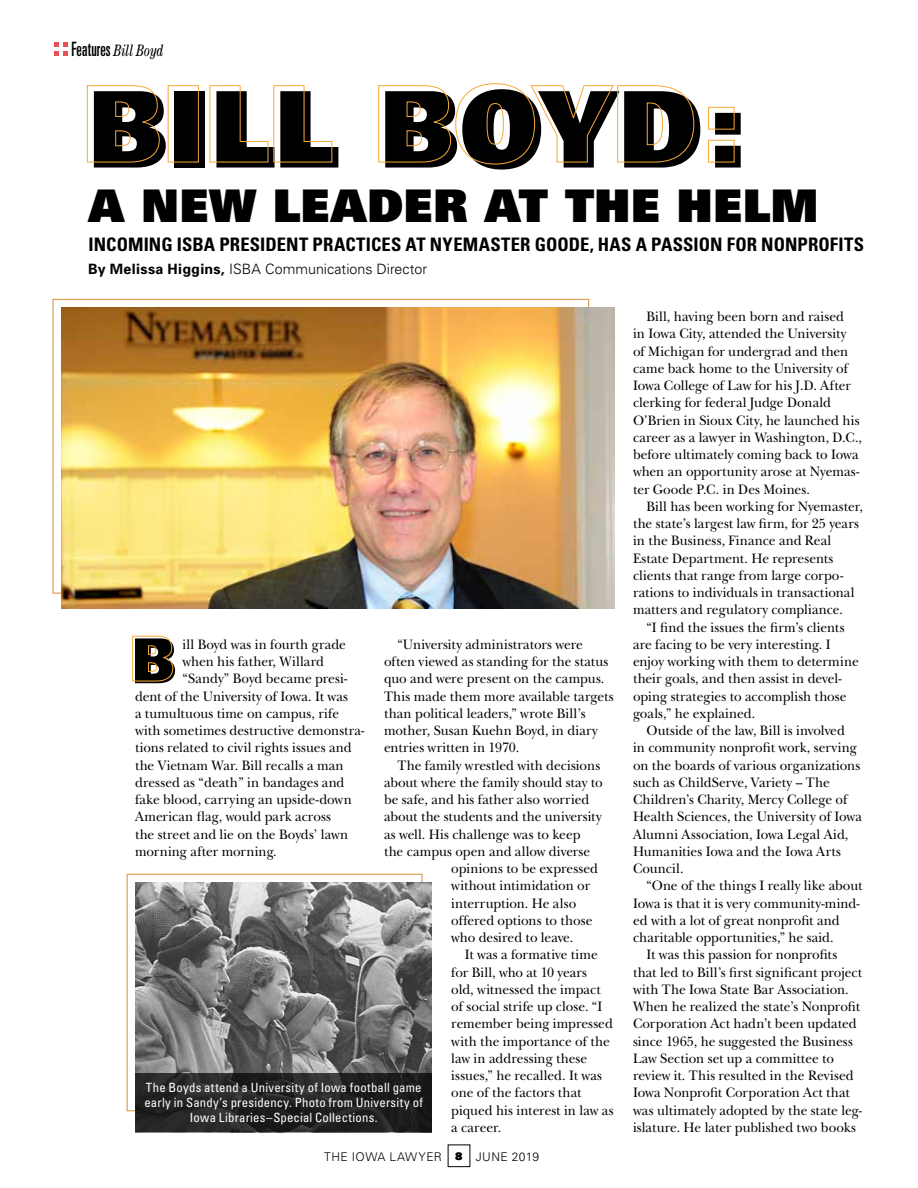
<style>
.page{position:relative;width:918px;height:1188px;background:#fff}
.page>*{position:absolute;margin:0;border:0;box-sizing:border-box;transform-origin:0 0}
.t1{font:900 105.75px "Univers";color:#000}
.t2{font:900 62.1px "Univers";color:#000;scale:.95 1}
.t3{font:900 45px "Univers";letter-spacing:.02em;color:#000}
.t4{font:ultra-condensed 19.8px "Univers";letter-spacing:.01em;color:#000;scale:.82 1}
.t5{font:700 condensed 18.6px "Univers LT Std";letter-spacing:.005em;color:#000}
.t6{font:14.25px/17.2px "New Baskerville";letter-spacing:.005em;color:#000;scale:.95 1}
.t7{font:300 14.25px "Univers";color:#000}
.t8{font:condensed 12.75px/15px "Univers";letter-spacing:.015em;color:#fff;text-align:center}
.t9{font:300 12px "Univers";letter-spacing:.035em;color:#000}
.s1{font-family:"Century Std";font-style:italic;font-stretch:condensed;font-size:16.5px}
.s2{font-weight:700}
.s3{font-weight:900;font-size:10.5px}
</style>
<div class="page">
<svg style="left:54px;top:42px;width:14px;height:13px"></svg>
<img style="left:135px;top:883px;width:296px;height:190px">
<svg style="left:87px;top:85px;width:73px;height:78px"></svg>
<div style="left:168px;top:85px;width:31px;height:77px;border:1px solid #f8a93a"></div>
<svg style="left:209px;top:85px;width:124px;height:78px"></svg>
<svg style="left:378px;top:83px;width:317px;height:82px"></svg>
<svg style="left:708px;top:107px;width:27px;height:56px"></svg>
<svg style="left:132px;top:635px;width:42px;height:47px"></svg>
<svg style="left:135px;top:1073px;width:296px;height:59px;background:#232323"></svg>
<img style="left:62px;top:308px;width:553px;height:300px">
<h3 class="t4" style="left:71px;top:37px;width:114px">Features <span class="s1">Bill Boyd</span></h3>
<h1 class="t1" style="left:88px;top:60px;width:660px">BILL BOYD:</h1>
<h3 class="t3" style="left:89px;top:176px;width:731px">A NEW LEADER AT THE HELM</h3>
<h3 class="t5" style="left:88px;top:233px;width:777px">INCOMING ISBA PRESIDENT PRACTICES AT NYEMASTER GOODE, HAS A PASSION FOR NONPROFITS</h3>
<p class="t7" style="left:88px;top:260px;width:341px"><span class="s2">By Melissa Higgins,</span> ISBA Communications Director</p>
<h2 class="t2" style="left:132px;top:620px;width:49px">B</h2>
<p class="t6" style="left:183px;top:636px;width:174px">ill Boyd was in fourth grade</p>
<p class="t6" style="left:384px;top:636px;width:243px;text-indent:13px">“University administrators were often viewed as standing for the status quo and were present on the campus.<br>This made them more available targets than political leaders,” wrote Bill’s mother, Susan Kuehn Boyd, in diary entries written in 1970.</p>
<p class="t6" style="left:398px;top:756px;width:215px">The family wrestled with decisions</p>
<p class="t6" style="left:384px;top:774px;width:232px">about where the family should stay to</p>
<p class="t6" style="left:384px;top:791px;width:218px">be safe, and his father also worried</p>
<p class="t6" style="left:384px;top:808px;width:231px">about the students and the university</p>
<p class="t6" style="left:384px;top:825px;width:208px">as well. His challenge was to keep</p>
<p class="t6" style="left:384px;top:843px;width:219px">the campus open and allow diverse</p>
<p class="t6" style="left:451px;top:860px;width:156px">opinions to be expressed</p>
<p class="t6" style="left:451px;top:877px;width:148px">without intimidation or</p>
<p class="t6" style="left:451px;top:894px;width:133px">interruption. He also</p>
<p class="t6" style="left:451px;top:912px;width:150px">offered options to those</p>
<p class="t6" style="left:451px;top:929px;width:130px">who desired to leave.</p>
<p class="t6" style="left:465px;top:946px;width:142px">It was a formative time</p>
<p class="t6" style="left:451px;top:963px;width:145px">for Bill, who at 10 years</p>
<p class="t6" style="left:451px;top:981px;width:159px">old, witnessed the impact</p>
<p class="t6" style="left:451px;top:998px;width:160px">of social strife up close. “I</p>
<p class="t6" style="left:451px;top:1015px;width:172px">remember being impressed</p>
<p class="t6" style="left:451px;top:1033px;width:168px">with the importance of the</p>
<p class="t6" style="left:451px;top:1050px;width:145px">law in addressing these</p>
<p class="t6" style="left:451px;top:1067px;width:160px">issues,” he recalled. It was</p>
<p class="t6" style="left:451px;top:1084px;width:139px">one of the factors that</p>
<p class="t6" style="left:451px;top:1102px;width:172px">piqued his interest in law as</p>
<p class="t6" style="left:451px;top:1119px;width:54px">a career.</p>
<p class="t6" style="left:183px;top:653px;width:150px">when his father, Willard</p>
<p class="t6" style="left:183px;top:670px;width:175px">“Sandy” Boyd became presi-</p>
<p class="t6" style="left:135px;top:687px;width:226px">dent of the University of Iowa. It was</p>
<p class="t6" style="left:135px;top:705px;width:216px">a tumultuous time on campus, rife</p>
<p class="t6" style="left:135px;top:722px;width:243px">with sometimes destructive demonstra-</p>
<p class="t6" style="left:135px;top:739px;width:230px">tions related to civil rights issues and</p>
<p class="t6" style="left:135px;top:756px;width:221px">the Vietnam War. Bill recalls a man</p>
<p class="t6" style="left:135px;top:774px;width:222px">dressed as “death” in bandages and</p>
<p class="t6" style="left:135px;top:791px;width:230px">fake blood, carrying an upside-down</p>
<p class="t6" style="left:135px;top:808px;width:208px">American flag, would park across</p>
<p class="t6" style="left:135px;top:825px;width:226px">the street and lie on the Boyds’ lawn</p>
<p class="t6" style="left:135px;top:843px;width:151px">morning after morning.</p>
<p class="t8" style="left:144px;top:1079px;width:280px">The Boyds attend a University of Iowa football game early in Sandy’s presidency. Photo from University of<br>Iowa Libraries–Special Collections.</p>
<p class="t9" style="left:324px;top:1149px;width:216px">THE IOWA LAWYER <span class="s3">8</span> JUNE 2019</p>
<p class="t6" style="left:633px;top:308px;width:242px;text-indent:14px">Bill, having been born and raised<br>in Iowa City, attended the University of Michigan for undergrad and then came back home to the University of Iowa College of Law for his J.D. After clerking for federal Judge Donald O’Brien in Sioux City, he launched his career as a lawyer in Washington, D.C., before ultimately coming back to Iowa when an opportunity arose at Nyemas&shy;ter Goode P.C. in Des Moines.</p>
<p class="t6" style="left:633px;top:498px;width:244px;text-indent:13px">Bill has been working for Nyemaster, the state’s largest law firm, for 25 years in the Business, Finance and Real Estate Department. He represents clients that range from large corpo&shy;rations to individuals in transactional matters and regulatory compliance.</p>
<p class="t6" style="left:633px;top:618px;width:239px;text-indent:13px">“I find the issues the firm’s clients are facing to be very interesting. I enjoy working with them to determine their goals, and then assist in devel&shy;oping strategies to accomplish those goals,” he explained.</p>
<p class="t6" style="left:633px;top:722px;width:242px;text-indent:13px">Outside of the law, Bill is involved<br>in community nonprofit work, serving on the boards of various organizations such as ChildServe, Variety – The Children’s Charity, Mercy College of Health Sciences, the University of Iowa Alumni Association, Iowa Legal Aid, Humanities Iowa and the Iowa Arts Council.</p>
<p class="t6" style="left:646px;top:877px;width:229px">“One of the things I really like about</p>
<p class="t6" style="left:633px;top:894px;width:240px">Iowa is that it is very community-mind-</p>
<p class="t6" style="left:633px;top:912px;width:219px">ed with a lot of great nonprofit and</p>
<p class="t6" style="left:633px;top:929px;width:213px">charitable opportunities,” he said.</p>
<p class="t6" style="left:646px;top:946px;width:202px">It was this passion for nonprofits</p>
<p class="t6" style="left:633px;top:963px;width:243px">that led to Bill’s first significant project</p>
<p class="t6" style="left:633px;top:981px;width:229px">with The Iowa State Bar Association.</p>
<p class="t6" style="left:633px;top:998px;width:241px">When he realized the state’s Nonprofit</p>
<p class="t6" style="left:633px;top:1015px;width:237px">Corporation Act hadn’t been updated</p>
<p class="t6" style="left:633px;top:1032px;width:233px">since 1965, he suggested the Business</p>
<p class="t6" style="left:633px;top:1050px;width:213px">Law Section set up a committee to</p>
<p class="t6" style="left:633px;top:1067px;width:234px">review it. This resulted in the Revised</p>
<p class="t6" style="left:633px;top:1084px;width:230px">Iowa Nonprofit Corporation Act that</p>
<p class="t6" style="left:633px;top:1101px;width:243px">was ultimately adopted by the state leg-</p>
<p class="t6" style="left:633px;top:1119px;width:236px">islature. He later published two books</p>
</div>
